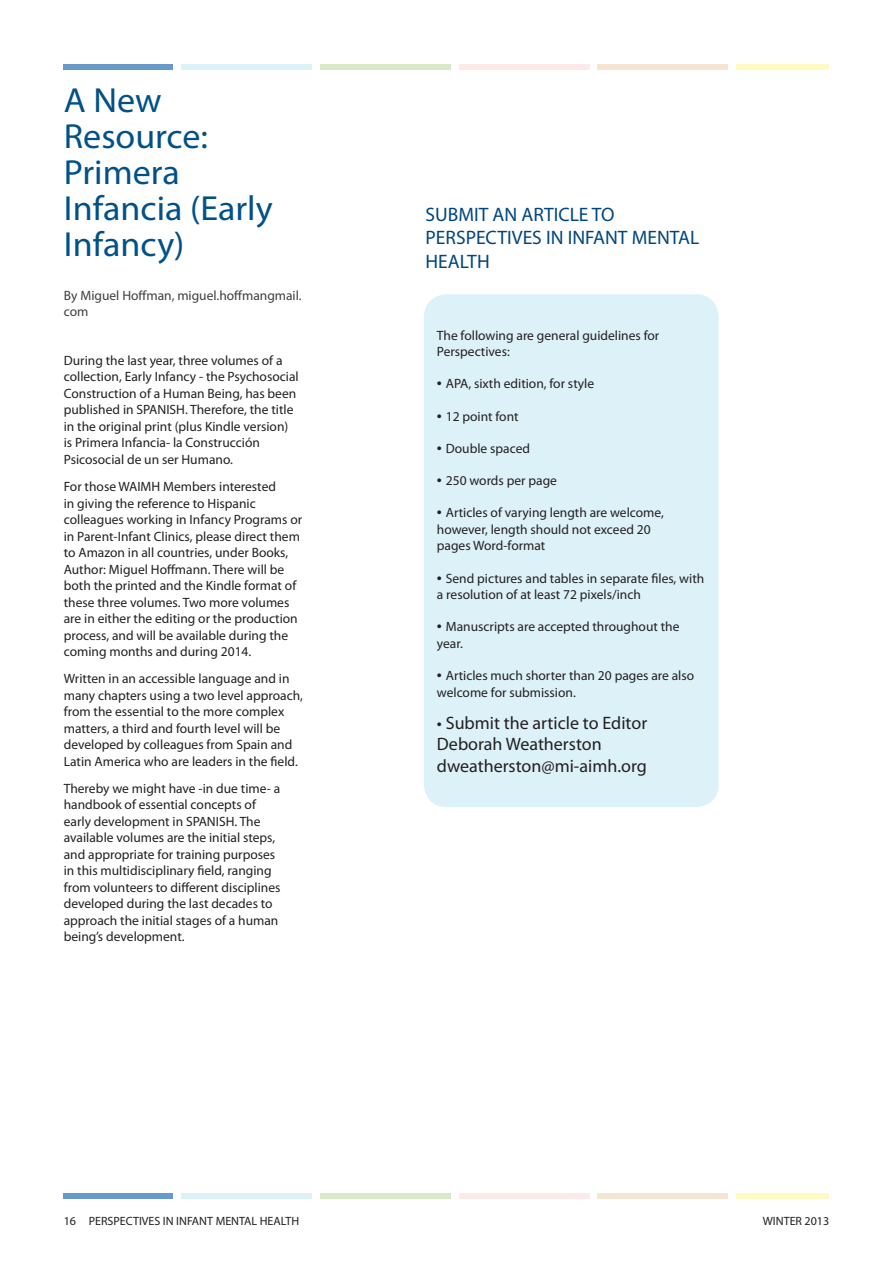
<style>
.page{position:relative;width:893px;height:1263px;background:#fff}
.page>*{position:absolute;margin:0;border:0;box-sizing:border-box;transform-origin:0 0}
.h_1{font:34.95px/36px "Myriad Pro";color:#015188}
.h_2{font:19.5px/23.4px "Myriad Pro";color:#00467e}
.body_text{font:18px/21.6px "Myriad Pro";color:#231f20}
.body_text-2{font:13.5px/16.5px "Myriad Pro";color:#231f20}
.author{font:13.5px/16.5px "Myriad Pro";color:#3e3e3f}
.t1{font:12px "Myriad Pro";color:#231f20}
.s1{font-size:18px}
</style>
<div class="page">
<div style="left:64px;top:64px;width:109px;height:5px;background:#679ac8"></div>
<div style="left:181px;top:64px;width:131px;height:5px;background:#dcf1f8"></div>
<div style="left:320px;top:64px;width:130px;height:5px;background:#dce9c6"></div>
<div style="left:459px;top:64px;width:130px;height:5px;background:#fdeae8"></div>
<div style="left:598px;top:64px;width:130px;height:5px;background:#f5e5d2"></div>
<div style="left:736px;top:64px;width:93px;height:5px;background:#fffac4"></div>
<div style="left:64px;top:1193px;width:109px;height:5px;background:#679ac8"></div>
<div style="left:181px;top:1193px;width:131px;height:5px;background:#dcf1f8"></div>
<div style="left:320px;top:1193px;width:130px;height:5px;background:#dce9c6"></div>
<div style="left:459px;top:1193px;width:130px;height:5px;background:#fdeae8"></div>
<div style="left:598px;top:1193px;width:130px;height:5px;background:#f5e5d2"></div>
<div style="left:736px;top:1193px;width:93px;height:5px;background:#fffac4"></div>
<div style="left:425px;top:296px;width:292px;height:510px;background:#dcf1f8;border-radius:21px"></div>
<div style="left:424px;top:294px;width:295px;height:513px;border:3px solid #dcf1f8;border-radius:21px"></div>
<p class="h_1" style="left:64px;top:82px;width:210px">A New<br>Resource:<br>Primera<br>Infancia (Early<br>Infancy)</p>
<p class="author" style="left:64px;top:287px;width:239px">By Miguel Hoffman, miguel.hoffmangmail. com</p>
<p class="body_text-2" style="left:64px;top:352px;width:236px">During the last year, three volumes of a collection, Early Infancy - the Psychosocial Construction of a Human Being, has been published in SPANISH. Therefore, the title in the original print (plus Kindle version) is Primera Infancia- la Construcción Psicosocial de un ser Humano.</p>
<p class="body_text-2" style="left:64px;top:478px;width:240px">For those WAIMH Members interested<br>in giving the reference to Hispanic colleagues working in Infancy Programs or in Parent-Infant Clinics, please direct them to Amazon in all countries, under Books, Author: Miguel Hoffmann. There will be both the printed and the Kindle format of these three volumes. Two more volumes are in either the editing or the production process, and will be available during the coming months and during 2014.</p>
<p class="body_text-2" style="left:64px;top:670px;width:241px">Written in an accessible language and in many chapters using a two level approach, from the essential to the more complex matters, a third and fourth level will be developed by colleagues from Spain and Latin America who are leaders in the field.</p>
<p class="body_text-2" style="left:64px;top:780px;width:218px">Thereby we might have -in due time- a handbook of essential concepts of early development in SPANISH. The available volumes are the initial steps, and appropriate for training purposes in this multidisciplinary field, ranging from volunteers to different disciplines developed during the last decades to approach the initial stages of a human being’s development.</p>
<p class="h_2" style="left:426px;top:202px;width:275px">SUBMIT AN ARTICLE TO<br>PERSPECTIVES IN INFANT MENTAL<br>HEALTH</p>
<p class="body_text-2" style="left:437px;top:327px;width:224px">The following are general guidelines for<br>Perspectives:</p>
<p class="body_text-2" style="left:437px;top:375px;width:159px"><span class="s1">•</span> APA, sixth edition, for style</p>
<p class="body_text-2" style="left:437px;top:408px;width:83px"><span class="s1">•</span> 12 point font</p>
<p class="body_text-2" style="left:437px;top:440px;width:95px"><span class="s1">•</span> Double spaced</p>
<p class="body_text-2" style="left:437px;top:472px;width:122px"><span class="s1">•</span> 250 words per page</p>
<p class="body_text-2" style="left:437px;top:504px;width:229px"><span class="s1">•</span> Articles of varying length are welcome, however, length should not exceed 20 pages Word-format</p>
<p class="body_text-2" style="left:437px;top:570px;width:269px"><span class="s1">•</span> Send pictures and tables in separate files, with a resolution of at least 72 pixels/inch</p>
<p class="body_text-2" style="left:437px;top:618px;width:244px"><span class="s1">•</span> Manuscripts are accepted throughout the year.</p>
<p class="body_text-2" style="left:437px;top:667px;width:259px"><span class="s1">•</span> Articles much shorter than 20 pages are also welcome for submission.</p>
<p class="body_text" style="left:437px;top:712px;width:212px">• Submit the article to Editor<br>Deborah Weatherston dweatherston@mi-aimh.org</p>
<p class="t1" style="left:64px;top:1213px;width:237px">16 PERSPECTIVES IN INFANT MENTAL HEALTH</p>
<p class="t1" style="left:763px;top:1213px;width:68px">WINTER 2013</p>
</div>
